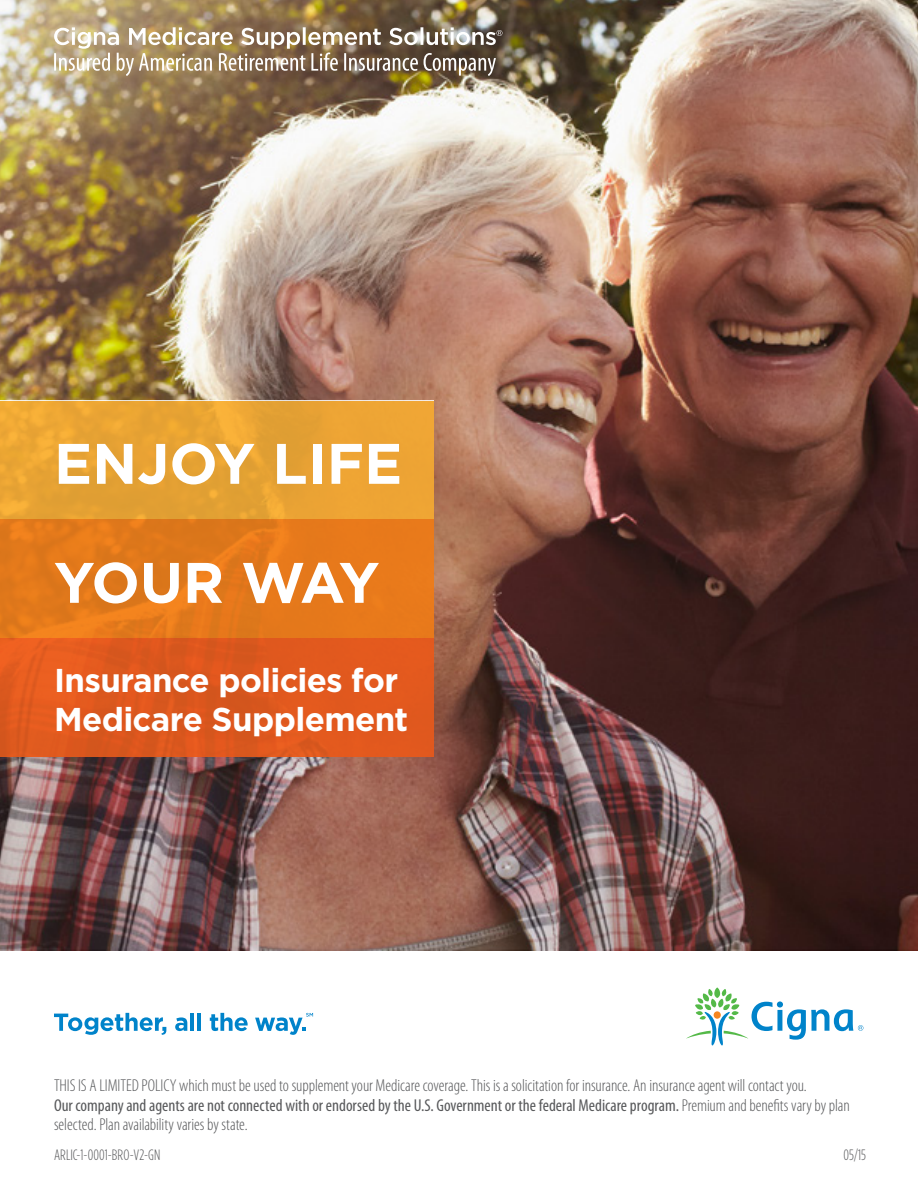
<style>
.page{position:relative;width:918px;height:1188px;background:#fff}
.page>*{position:absolute;margin:0;border:0;box-sizing:border-box;transform-origin:0 0}
.t1{font:700 57px/118.9px "Gotham";color:#fff}
.t2{font:700 33px/39px "Gotham";letter-spacing:-.02em;color:#fff}
.t3{font:300 condensed 17.25px/19.5px "Myriad Pro";letter-spacing:-.005em;color:#58595b}
.t4{font:300 15px "Gotham Condensed";letter-spacing:.005em;color:#58595b}
.s1{font-weight:400}
</style>
<div class="page">
<img style="left:0;top:0;width:918px;height:950px">
<div style="left:0;top:401px;width:434px;height:119px;background:#e9a334"></div>
<svg style="left:0;top:520px;width:434px;height:118px;background:#e4791b"></svg>
<div style="left:0;top:638px;width:434px;height:119px;background:linear-gradient(to right,#e05a1f,#e0581e)"></div>
<svg style="left:686px;top:987px;width:177px;height:58px"></svg>
<svg style="left:54px;top:1013px;width:112px;height:22px"></svg>
<svg style="left:175px;top:1017px;width:12px;height:14px"></svg>
<hr style="left:190px;top:1013px;width:4px;height:18px;background:#0083ca">
<hr style="left:197px;top:1013px;width:4px;height:18px;background:#0083ca">
<svg style="left:210px;top:1013px;width:38px;height:18px"></svg>
<svg style="left:255px;top:1013px;width:58px;height:22px"></svg>
<svg style="left:491px;top:99px;width:6px;height:6px"></svg>
<img style="left:54px;top:27px;width:448px;height:49px">
<h1 class="t1" style="left:54px;top:404px;width:350px">ENJOY LIFE<br>YOUR WAY</h1>
<h2 class="t2" style="left:54px;top:661px;width:356px">Insurance policies for<br>Medicare Supplement</h2>
<p class="t3" style="left:54px;top:1076px;width:797px">THIS IS A LIMITED POLICY which must be used to supplement your Medicare coverage. This is a solicitation for insurance. An insurance agent will contact you.<br><span class="s1">Our company and agents are not connected with or endorsed by the U.S. Government or the federal Medicare program.</span> Premium and benefits vary by plan selected. Plan availability varies by state.</p>
<p class="t4" style="left:54px;top:1146px;width:108px">ARLIC-1-0001-BRO-V2-GN</p>
<p class="t4" style="left:843px;top:1146px;width:24px">05/15</p>
</div>
